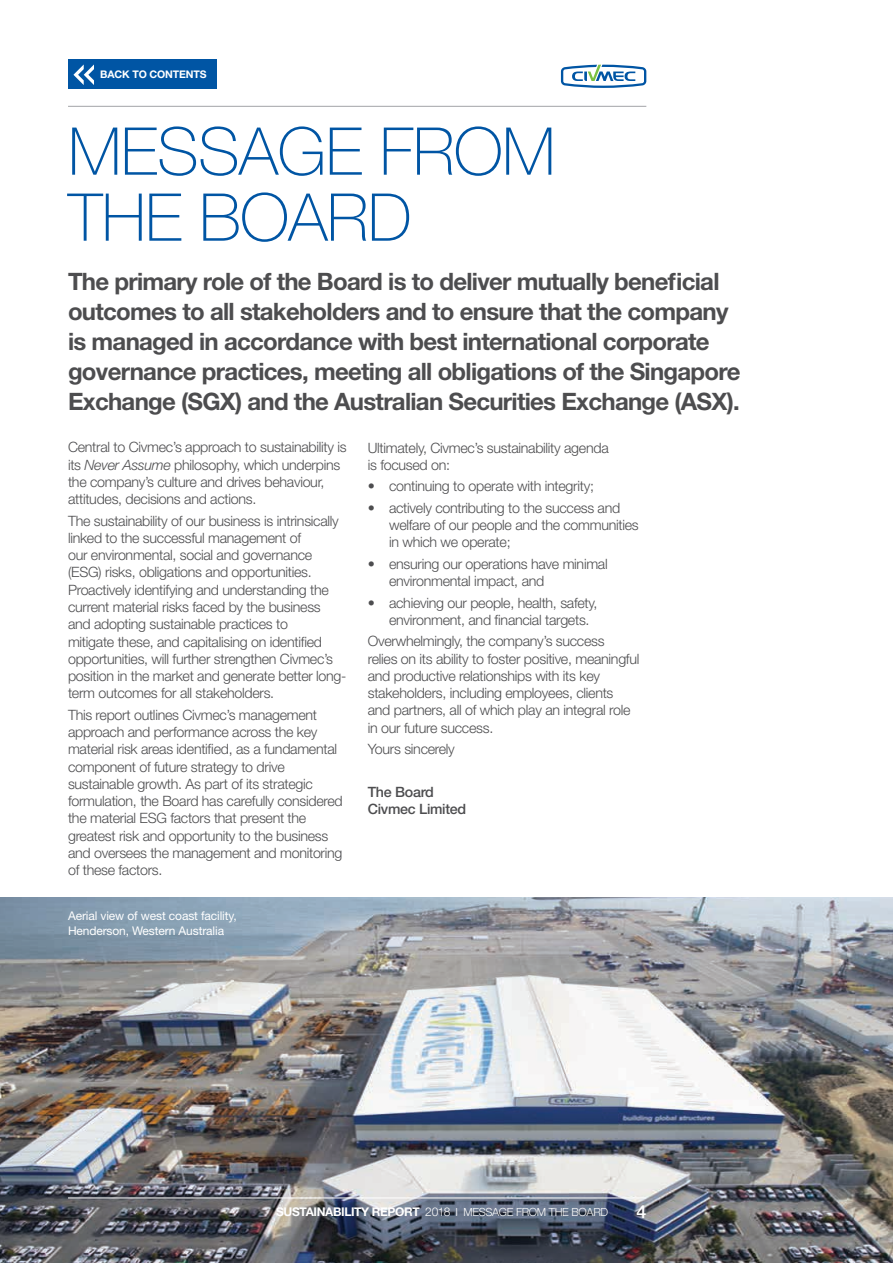
<style>
.page{position:relative;width:893px;height:1263px;background:#fff}
.page>*{position:absolute;margin:0;border:0;box-sizing:border-box;transform-origin:0 0}
.t1{font:100 66px/66px "Helvetica Neue LT Std";letter-spacing:-.01em;color:#0055a4}
.t2{font:700 24px/30px "Helvetica Neue LT Std";letter-spacing:-.03em;color:#4d4d4f}
.t3{font:500 18px "Helvetica Neue LT Std";color:#fff}
.t4{font:300 14.25px/17.2px "Helvetica Neue LT Std";letter-spacing:-.02em;color:#4d4d4f}
.t5{font:500 14.25px/17.2px "Helvetica Neue LT Std";letter-spacing:-.02em;color:#4d4d4f}
.t6{font:12px/15px "Helvetica Neue LT Std";letter-spacing:-.01em;color:#fff}
.t7{font:700 12px "Helvetica Neue LT Std";letter-spacing:-.03em;color:#fff}
.t8{font:700 10.5px "Helvetica Neue LT Std";letter-spacing:-.01em;color:#fff}
.s1{font-style:italic}
.s2{font-weight:300}
.s3{font-weight:300;font-size:11.25px}
</style>
<div class="page">
<img style="left:0;top:897px;width:893px;height:366px">
<hr style="left:68px;top:106px;width:578px;height:1px;background:#a2a4a7">
<svg style="left:561px;top:65px;width:85px;height:23px"></svg>
<hr style="left:68px;top:1198px;width:578px;height:1px;background:#fff">
<div style="left:68px;top:60px;width:149px;height:29px;background:#0055a4"></div>
<svg style="left:73px;top:64px;width:21px;height:21px"></svg>
<p class="t8" style="left:100px;top:68px;width:108px">BACK TO CONTENTS</p>
<h1 class="t1" style="left:68px;top:118px;width:489px">MESSAGE FROM<br>THE BOARD</h1>
<p class="t2" style="left:68px;top:266px;width:674px">The primary role of the Board is to deliver mutually beneficial outcomes to all stakeholders and to ensure that the company is managed in accordance with best international corporate governance practices, meeting all obligations of the Singapore Exchange (SGX) and the Australian Securities Exchange (ASX).</p>
<p class="t4" style="left:68px;top:438px;width:280px">Central to Civmec’s approach to sustainability is its <span class="s1">Never Assume</span> philosophy, which underpins the company’s culture and drives behaviour, attitudes, decisions and actions.</p>
<p class="t4" style="left:68px;top:512px;width:280px">The sustainability of our business is intrinsically linked to the successful management of<br>our environmental, social and governance (ESG) risks, obligations and opportunities.<br>Proactively identifying and understanding the current material risks faced by the business and adopting sustainable practices to<br>mitigate these, and capitalising on identified opportunities, will further strengthen Civmec’s position in the market and generate better long&shy;term outcomes for all stakeholders.</p>
<p class="t4" style="left:68px;top:706px;width:276px">This report outlines Civmec’s management approach and performance across the key material risk areas identified, as a fundamental component of future strategy to drive sustainable growth. As part of its strategic formulation, the Board has carefully considered the material ESG factors that present the greatest risk and opportunity to the business and oversees the management and monitoring of these factors.</p>
<p class="t6" style="left:68px;top:908px;width:170px">Aerial view of west coast facility,<br>Henderson, Western Australia</p>
<p class="t4" style="left:368px;top:439px;width:242px">Ultimately, Civmec’s sustainability agenda is focused on:</p>
<p class="t4" style="left:368px;top:477px;width:228px">• continuing to operate with integrity;</p>
<p class="t4" style="left:389px;top:499px;width:251px;text-indent:-21px">• actively contributing to the success and welfare of our people and the communities in which we operate;</p>
<p class="t4" style="left:389px;top:555px;width:220px;text-indent:-21px">• ensuring our operations have minimal environmental impact, and</p>
<p class="t4" style="left:389px;top:594px;width:210px;text-indent:-21px">• achieving our people, health, safety, environment, and financial targets.</p>
<p class="t4" style="left:368px;top:632px;width:273px">Overwhelmingly, the company’s success<br>relies on its ability to foster positive, meaningful and productive relationships with its key stakeholders, including employees, clients and partners, all of which play an integral role in our future success.</p>
<p class="t4" style="left:368px;top:740px;width:89px">Yours sincerely</p>
<p class="t5" style="left:368px;top:783px;width:100px">The Board<br>Civmec Limited</p>
<p class="t7" style="left:276px;top:1204px;width:333px">SUSTAINABILITY REPORT <span class="s2">2018</span> <span class="s3">I MESSAGE FROM THE BOARD</span></p>
<p class="t3" style="left:636px;top:1201px;width:12px">4</p>
</div>
